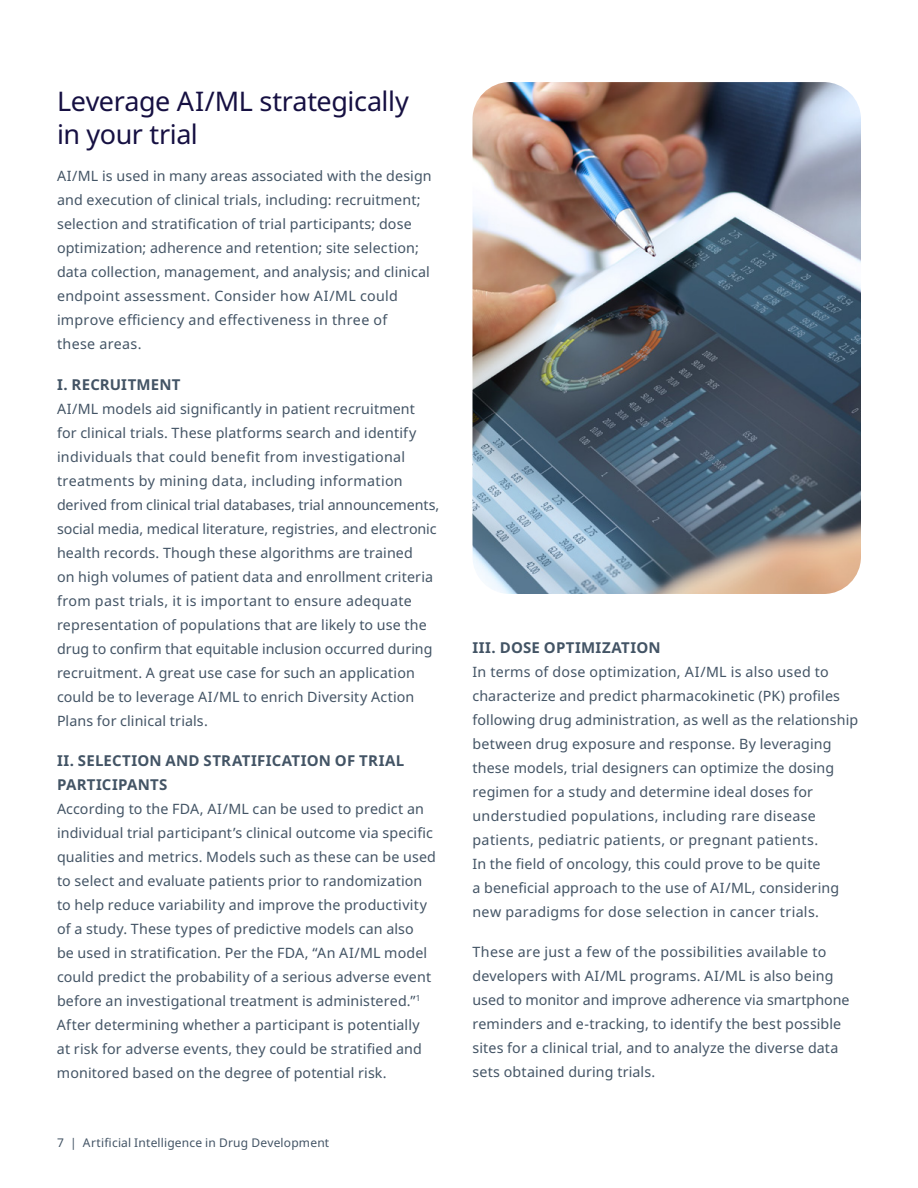
<style>
.page{position:relative;width:918px;height:1188px;background:#fff}
.page>*{position:absolute;margin:0;border:0;box-sizing:border-box;transform-origin:0 0}
.t1{font:27px/33px "Noto Sans";letter-spacing:-.015em;color:#161042}
.t2{font:700 15px/24px "Noto Sans";letter-spacing:.015em;color:#435465}
.t3{font:14.25px/24px "Noto Sans";letter-spacing:.01em;color:#435465}
.t4{font:12px "Noto Sans";letter-spacing:.015em;color:#435465}
</style>
<div class="page">
<img style="left:472px;top:82px;width:389px;height:512px">
<h1 class="t1" style="left:57px;top:85px;width:353px">Leverage AI/ML strategically in your trial</h1>
<p class="t3" style="left:57px;top:165px;width:376px">AI/ML is used in many areas associated with the design and execution of clinical trials, including: recruitment; selection and stratification of trial participants; dose optimization; adherence and retention; site selection; data collection, management, and analysis; and clinical endpoint assessment. Consider how AI/ML could improve efficiency and effectiveness in three of<br>these areas.</p>
<p class="t2" style="left:57px;top:373px;width:125px">I. RECRUITMENT</p>
<p class="t3" style="left:57px;top:397px;width:384px">AI/ML models aid significantly in patient recruitment<br>for clinical trials. These platforms search and identify individuals that could benefit from investigational treatments by mining data, including information derived from clinical trial databases, trial announcements, social media, medical literature, registries, and electronic health records. Though these algorithms are trained<br>on high volumes of patient data and enrollment criteria from past trials, it is important to ensure adequate representation of populations that are likely to use the drug to confirm that equitable inclusion occurred during recruitment. A great use case for such an application could be to leverage AI/ML to enrich Diversity Action Plans for clinical trials.</p>
<p class="t2" style="left:57px;top:749px;width:349px">II. SELECTION AND STRATIFICATION OF TRIAL<br>PARTICIPANTS</p>
<p class="t3" style="left:57px;top:797px;width:381px">According to the FDA, AI/ML can be used to predict an individual trial participant’s clinical outcome via specific qualities and metrics. Models such as these can be used to select and evaluate patients prior to randomization to help reduce variability and improve the productivity of a study. These types of predictive models can also<br>be used in stratification. Per the FDA, “An AI/ML model could predict the probability of a serious adverse event before an investigational treatment is administered.”<sup>1<br></sup>After determining whether a participant is potentially at risk for adverse events, they could be stratified and monitored based on the degree of potential risk.</p>
<p class="t4" style="left:57px;top:1134px;width:274px">7 | Artificial Intelligence in Drug Development</p>
<p class="t2" style="left:472px;top:636px;width:190px">III. DOSE OPTIMIZATION</p>
<p class="t3" style="left:472px;top:660px;width:387px">In terms of dose optimization, AI/ML is also used to characterize and predict pharmacokinetic (PK) profiles following drug administration, as well as the relationship between drug exposure and response. By leveraging these models, trial designers can optimize the dosing regimen for a study and determine ideal doses for understudied populations, including rare disease patients, pediatric patients, or pregnant patients.<br>In the field of oncology, this could prove to be quite<br>a beneficial approach to the use of AI/ML, considering new paradigms for dose selection in cancer trials.</p>
<p class="t3" style="left:472px;top:941px;width:379px">These are just a few of the possibilities available to developers with AI/ML programs. AI/ML is also being used to monitor and improve adherence via smartphone reminders and e-tracking, to identify the best possible sites for a clinical trial, and to analyze the diverse data sets obtained during trials.</p>
</div>
